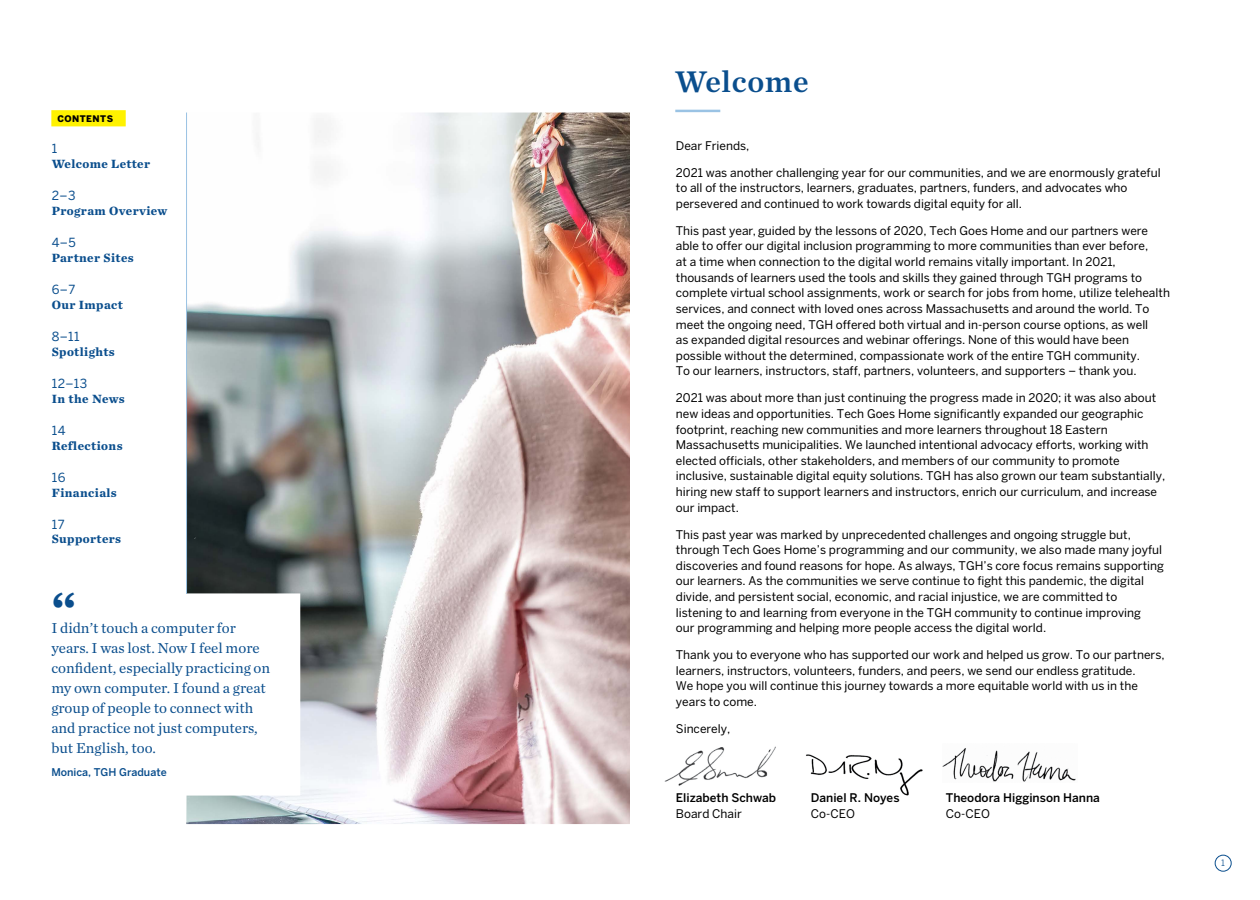
<style>
.page{position:relative;width:1260px;height:900px;background:#fff}
.page>*{position:absolute;margin:0;border:0;box-sizing:border-box;transform-origin:0 0}
.t1{font:700 47.5px "Chronicle Text G1";color:#0a4e8d}
.t2{font:31.25px "Chronicle Text G1 Semi";letter-spacing:.02em;color:#0a4e8d}
.t3{font:15px/20px "Chronicle Text G1";color:#0a4e8d}
.t4{font:700 12.5px/14.9px "Chronicle Text G1";letter-spacing:.03em;color:#0a4e8d}
.t5{font:12.5px "Benton Sans";color:#0a4e8d}
.t6{font:11.88px/15.6px "Benton Sans";color:#000}
.t7{font:500 11.88px/15.6px "Benton Sans";color:#000}
.t8{font:500 10.62px "Benton Sans";color:#0a4e8d}
.t9{font:900 9px "Benton Sans";letter-spacing:.05em;color:#000}
.t10{font:8.75px "Benton Sans";color:#0a4e8d}
.s1{font-family:"Benton Sans";font-weight:400}
.s2{font-weight:400}
</style>
<div class="page">
<div style="left:1215px;top:855px;width:16px;height:16px;border:1px solid #0a4e8d;border-radius:50%"></div>
<div style="left:51px;top:110px;width:75px;height:16px;background:#fff200"></div>
<img style="left:186px;top:113px;width:444px;height:711px">
<hr style="left:675px;top:110px;width:45px;height:2px;background:#9ac3e4">
<hr style="left:186px;top:113px;width:1px;height:481px;background:#9ac3e4">
<img style="left:664px;top:746px;width:112px;height:40px">
<img style="left:806px;top:754px;width:117px;height:42px">
<img style="left:943px;top:748px;width:133px;height:34px">
<p class="t9" style="left:57px;top:113px;width:57px">CONTENTS</p>
<p class="t4" style="left:52px;top:141px;width:100px"><span class="s1">1<br></span>Welcome Letter</p>
<p class="t4" style="left:52px;top:188px;width:117px"><span class="s1">2–3<br></span>Program Overview</p>
<p class="t4" style="left:52px;top:235px;width:84px"><span class="s1">4–5<br></span>Partner Sites</p>
<p class="t4" style="left:52px;top:281px;width:73px"><span class="s1">6–7<br></span>Our Impact</p>
<p class="t5" style="left:52px;top:329px;width:29px">8–11</p>
<p class="t4" style="left:52px;top:343px;width:65px">Spotlights</p>
<p class="t4" style="left:52px;top:375px;width:74px"><span class="s1">12–13<br></span>In the News</p>
<p class="t4" style="left:52px;top:422px;width:72px"><span class="s1">14<br></span>Reflections</p>
<p class="t4" style="left:52px;top:469px;width:66px"><span class="s1">16<br></span>Financials</p>
<p class="t4" style="left:52px;top:516px;width:71px"><span class="s1">17<br></span>Supporters</p>
<p class="t1" style="left:51px;top:571px;width:26px">“</p>
<p class="t3" style="left:51px;top:617px;width:220px">I didn’t touch a computer for years. I was lost. Now I feel more confident, especially practicing on my own computer. I found a great group of people to connect with and practice not just computers, but English, too.</p>
<p class="t8" style="left:51px;top:765px;width:117px">Monica, TGH Graduate</p>
<h2 class="t2" style="left:675px;top:58px;width:135px">Welcome</h2>
<p class="t6" style="left:676px;top:138px;width:75px">Dear Friends,</p>
<p class="t6" style="left:676px;top:164px;width:486px">2021 was another challenging year for our communities, and we are enormously grateful to all of the instructors, learners, graduates, partners, funders, and advocates who persevered and continued to work towards digital equity for all.</p>
<p class="t6" style="left:676px;top:223px;width:496px">This past year, guided by the lessons of 2020, Tech Goes Home and our partners were able to offer our digital inclusion programming to more communities than ever before,<br>at a time when connection to the digital world remains vitally important. In 2021, thousands of learners used the tools and skills they gained through TGH programs to complete virtual school assignments, work or search for jobs from home, utilize telehealth services, and connect with loved ones across Massachusetts and around the world. To meet the ongoing need, TGH offered both virtual and in-person course options, as well<br>as expanded digital resources and webinar offerings. None of this would have been possible without the determined, compassionate work of the entire TGH community.<br>To our learners, instructors, staff, partners, volunteers, and supporters – thank you.</p>
<p class="t6" style="left:676px;top:390px;width:491px">2021 was about more than just continuing the progress made in 2020; it was also about new ideas and opportunities. Tech Goes Home significantly expanded our geographic footprint, reaching new communities and more learners throughout 18 Eastern Massachusetts municipalities. We launched intentional advocacy efforts, working with elected officials, other stakeholders, and members of our community to promote inclusive, sustainable digital equity solutions. TGH has also grown our team substantially, hiring new staff to support learners and instructors, enrich our curriculum, and increase our impact.</p>
<p class="t6" style="left:676px;top:526px;width:490px">This past year was marked by unprecedented challenges and ongoing struggle but, through Tech Goes Home’s programming and our community, we also made many joyful discoveries and found reasons for hope. As always, TGH’s core focus remains supporting our learners. As the communities we serve continue to fight this pandemic, the digital divide, and persistent social, economic, and racial injustice, we are committed to listening to and learning from everyone in the TGH community to continue improving<br>our programming and helping more people access the digital world.</p>
<p class="t6" style="left:676px;top:647px;width:490px">Thank you to everyone who has supported our work and helped us grow. To our partners, learners, instructors, volunteers, funders, and peers, we send our endless gratitude.<br>We hope you will continue this journey towards a more equitable world with us in the years to come.</p>
<p class="t6" style="left:676px;top:721px;width:56px">Sincerely,</p>
<p class="t7" style="left:676px;top:790px;width:102px">Elizabeth Schwab<br><span class="s2">Board Chair</span></p>
<p class="t7" style="left:811px;top:790px;width:90px">Daniel R. Noyes<br><span class="s2">Co-CEO</span></p>
<p class="t7" style="left:946px;top:790px;width:156px">Theodora Higginson Hanna<br><span class="s2">Co-CEO</span></p>
<p class="t10" style="left:1221px;top:858px;width:5px">1</p>
</div>
